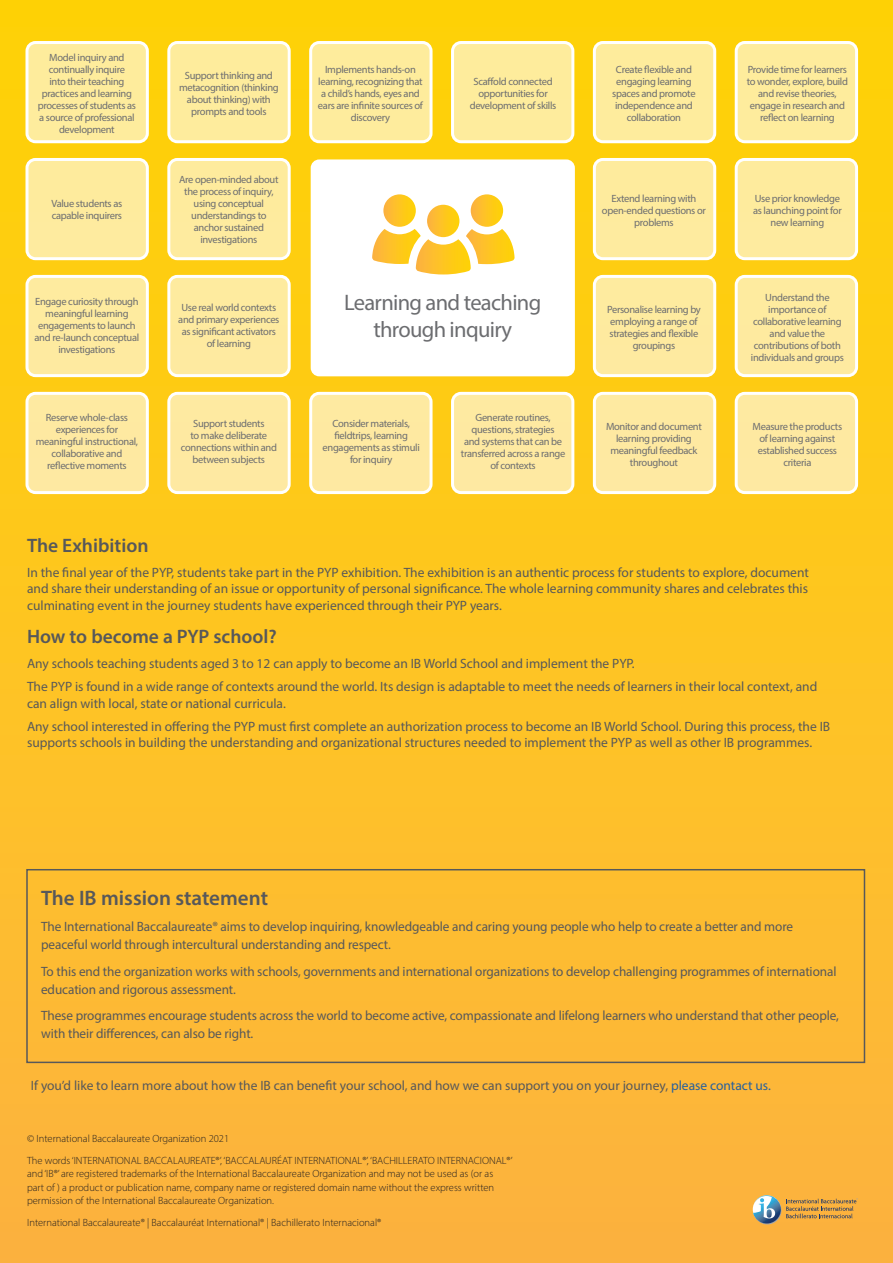
<style>
.page{position:relative;width:893px;height:1263px;background:#fff}
.page>*{position:absolute;margin:0;border:0;box-sizing:border-box;transform-origin:0 0}
.t1{font:22.5px/27px "Myriad Pro";letter-spacing:-.03em;color:#6c6d70;text-align:center}
.t2{font:600 21px "Myriad Pro";color:#57585a}
.t3{font:600 19.5px "Myriad Pro";color:#57585a}
.t4{font:13.5px/18px "Myriad Pro";letter-spacing:-.005em;color:#57585a}
.t5{font:10.5px/12px "Myriad Pro";letter-spacing:-.03em;color:#6c6d70;text-align:center}
.t6{font:300 10.5px/13.5px "Myriad Pro";color:#231f20}
.s1{color:#27609d}
</style>
<div class="page">
<div style="left:0;top:0;width:893px;height:1263px;background:linear-gradient(to bottom,#ffd506,#fcb33f)"></div>
<div style="left:736px;top:43px;width:120px;height:99px;background:#feec9c;border-radius:9px"></div>
<div style="left:736px;top:159px;width:120px;height:100px;background:#feeb9d;border-radius:9px"></div>
<div style="left:736px;top:276px;width:120px;height:100px;background:#feea9f;border-radius:9px"></div>
<div style="left:27px;top:43px;width:120px;height:99px;background:#feec9c;border-radius:9px"></div>
<div style="left:169px;top:43px;width:120px;height:99px;background:#feec9c;border-radius:9px"></div>
<div style="left:311px;top:43px;width:120px;height:99px;background:#feec9c;border-radius:9px"></div>
<div style="left:452px;top:43px;width:121px;height:99px;background:#feec9c;border-radius:9px"></div>
<div style="left:594px;top:43px;width:121px;height:99px;background:#feec9c;border-radius:9px"></div>
<div style="left:27px;top:159px;width:120px;height:100px;background:#feeb9d;border-radius:9px"></div>
<div style="left:169px;top:159px;width:120px;height:100px;background:#feeb9d;border-radius:9px"></div>
<div style="left:594px;top:159px;width:121px;height:100px;background:#feeb9d;border-radius:9px"></div>
<div style="left:27px;top:276px;width:120px;height:100px;background:#feea9f;border-radius:9px"></div>
<div style="left:169px;top:276px;width:120px;height:100px;background:#feea9f;border-radius:9px"></div>
<div style="left:594px;top:276px;width:121px;height:100px;background:#feea9f;border-radius:9px"></div>
<div style="left:27px;top:393px;width:120px;height:100px;background:#fee9a1;border-radius:9px"></div>
<div style="left:169px;top:393px;width:120px;height:100px;background:#fee9a1;border-radius:9px"></div>
<div style="left:311px;top:393px;width:120px;height:100px;background:#fee9a1;border-radius:9px"></div>
<div style="left:452px;top:393px;width:121px;height:100px;background:#fee9a1;border-radius:9px"></div>
<div style="left:594px;top:393px;width:121px;height:100px;background:#fee9a1;border-radius:9px"></div>
<div style="left:736px;top:393px;width:120px;height:100px;background:#fee9a1;border-radius:9px"></div>
<svg style="left:753px;top:1195px;width:105px;height:29px;background:#cca45f"></svg>
<div style="left:26px;top:869px;width:839px;height:194px;border:2px solid #57585a"></div>
<div style="left:735px;top:41px;width:123px;height:102px;border:3px solid #fff;border-radius:9px"></div>
<div style="left:735px;top:158px;width:123px;height:102px;border:3px solid #fff;border-radius:9px"></div>
<div style="left:735px;top:275px;width:123px;height:102px;border:3px solid #fff;border-radius:9px"></div>
<div style="left:26px;top:41px;width:123px;height:102px;border:3px solid #fff;border-radius:9px"></div>
<div style="left:167px;top:41px;width:124px;height:102px;border:3px solid #fff;border-radius:9px"></div>
<div style="left:309px;top:41px;width:124px;height:102px;border:3px solid #fff;border-radius:9px"></div>
<div style="left:451px;top:41px;width:123px;height:102px;border:3px solid #fff;border-radius:9px"></div>
<div style="left:593px;top:41px;width:123px;height:102px;border:3px solid #fff;border-radius:9px"></div>
<div style="left:26px;top:158px;width:123px;height:102px;border:3px solid #fff;border-radius:9px"></div>
<div style="left:167px;top:158px;width:124px;height:102px;border:3px solid #fff;border-radius:9px"></div>
<div style="left:593px;top:158px;width:123px;height:102px;border:3px solid #fff;border-radius:9px"></div>
<div style="left:26px;top:275px;width:123px;height:102px;border:3px solid #fff;border-radius:9px"></div>
<div style="left:167px;top:275px;width:124px;height:102px;border:3px solid #fff;border-radius:9px"></div>
<div style="left:593px;top:275px;width:123px;height:102px;border:3px solid #fff;border-radius:9px"></div>
<div style="left:26px;top:392px;width:123px;height:102px;border:3px solid #fff;border-radius:9px"></div>
<div style="left:167px;top:392px;width:124px;height:102px;border:3px solid #fff;border-radius:9px"></div>
<div style="left:309px;top:392px;width:124px;height:102px;border:3px solid #fff;border-radius:9px"></div>
<div style="left:451px;top:392px;width:123px;height:102px;border:3px solid #fff;border-radius:9px"></div>
<div style="left:593px;top:392px;width:123px;height:102px;border:3px solid #fff;border-radius:9px"></div>
<div style="left:735px;top:392px;width:123px;height:102px;border:3px solid #fff;border-radius:9px"></div>
<div style="left:311px;top:159px;width:264px;height:217px;background:#fff;border-radius:9px"></div>
<svg style="left:471px;top:194px;width:32px;height:33px"></svg>
<svg style="left:383px;top:194px;width:33px;height:33px"></svg>
<svg style="left:372px;top:229px;width:143px;height:45px"></svg>
<div style="left:427px;top:205px;width:32px;height:32px;background:linear-gradient(to right,#fdb546,#fed205);border-radius:16px"></div>
<p class="t5" style="left:38px;top:51px;width:100px">Model inquiry and continually inquire<br>into their teaching practices and learning processes of students as a source of professional development</p>
<p class="t5" style="left:52px;top:197px;width:72px;text-align:left">Value students as capable inquirers</p>
<p class="t5" style="left:179px;top:69px;width:101px">Support thinking and metacognition (thinking about thinking) with prompts and tools</p>
<p class="t5" style="left:318px;top:63px;width:106px">Implements hands-on learning, recognizing that a child’s hands, eyes and ears are infinite sources of discovery</p>
<p class="t5" style="left:470px;top:75px;width:88px">Scaffold connected opportunities for development of skills</p>
<p class="t5" style="left:179px;top:173px;width:101px">Are open-minded about the process of inquiry, using conceptual understandings to anchor sustained investigations</p>
<p class="t5" style="left:35px;top:295px;width:106px">Engage curiosity through meaningful learning engagements to launch and re-launch conceptual investigations</p>
<p class="t5" style="left:178px;top:301px;width:103px">Use real world contexts and primary experiences as significant activators of learning</p>
<p class="t5" style="left:36px;top:411px;width:104px">Reserve whole-class experiences for meaningful instructional, collaborative and reflective moments</p>
<p class="t5" style="left:181px;top:417px;width:98px">Support students<br>to make deliberate connections within and between subjects</p>
<h1 class="t1" style="left:344px;top:289px;width:199px">Learning and teaching through inquiry</h1>
<p class="t5" style="left:323px;top:417px;width:99px">Consider materials, fieldtrips, learning engagements as stimuli for inquiry</p>
<p class="t5" style="left:461px;top:411px;width:106px">Generate routines, questions, strategies<br>and systems that can be transferred across a range of contexts</p>
<p class="t5" style="left:612px;top:63px;width:85px">Create flexible and engaging learning spaces and promote independence and collaboration</p>
<p class="t5" style="left:747px;top:63px;width:103px">Provide time for learners to wonder, explore, build and revise theories, engage in research and reflect on learning</p>
<p class="t5" style="left:602px;top:192px;width:105px">Extend learning with open-ended questions or problems</p>
<p class="t5" style="left:753px;top:192px;width:90px">Use prior knowledge as launching point for new learning</p>
<p class="t5" style="left:607px;top:303px;width:95px">Personalise learning by employing a range of strategies and flexible groupings</p>
<p class="t5" style="left:751px;top:291px;width:95px">Understand the importance of collaborative learning and value the contributions of both individuals and groups</p>
<p class="t5" style="left:606px;top:420px;width:97px">Monitor and document learning providing meaningful feedback throughout</p>
<p class="t5" style="left:753px;top:420px;width:91px">Measure the products of learning against established success criteria</p>
<h3 class="t3" style="left:27px;top:533px;width:123px">The Exhibition</h3>
<p class="t4" style="left:27px;top:564px;width:783px;line-height:16.5px;text-align:justify">In the final year of the PYP, students take part in the PYP exhibition. The exhibition is an authentic process for students to explore, document and share their understanding of an issue or opportunity of personal significance. The whole learning community shares and celebrates this culminating event in the journey students have experienced through their PYP years.</p>
<h3 class="t3" style="left:27px;top:624px;width:251px">How to become a PYP school?</h3>
<p class="t4" style="left:27px;top:652px;width:792px;line-height:23px">Any schools teaching students aged 3 to 12 can apply to become an IB World School and implement the PYP.<br>The PYP is found in a wide range of contexts around the world. Its design is adaptable to meet the needs of learners in their local context, and</p>
<p class="t4" style="left:27px;top:691px;width:805px;line-height:23px">can align with local, state or national curricula.<br>Any school interested in offering the PYP must first complete an authorization process to become an IB World School. During this process, the IB</p>
<p class="t4" style="left:27px;top:733px;width:787px">supports schools in building the understanding and organizational structures needed to implement the PYP as well as other IB programmes.</p>
<h2 class="t2" style="left:41px;top:884px;width:228px">The IB mission statement</h2>
<p class="t4" style="left:41px;top:918px;width:753px">The International Baccalaureate® aims to develop inquiring, knowledgeable and caring young people who help to create a better and more peaceful world through intercultural understanding and respect.</p>
<p class="t4" style="left:41px;top:962px;width:797px">To this end the organization works with schools, governments and international organizations to develop challenging programmes of international education and rigorous assessment.</p>
<p class="t4" style="left:41px;top:1007px;width:799px">These programmes encourage students across the world to become active, compassionate and lifelong learners who understand that other people, with their differences, can also be right.</p>
<p class="t4" style="left:31px;top:1076px;width:742px">If you’d like to learn more about how the IB can benefit your school, and how we can support you on your journey, <span class="s1">please contact us.</span></p>
<p class="t6" style="left:27px;top:1127px;width:487px;line-height:22px">© International Baccalaureate Organization 2021<br>The words ‘INTERNATIONAL BACCALAUREATE®’, ‘BACCALAURÉAT INTERNATIONAL®’, ‘BACHILLERATO INTERNACIONAL®’</p>
<p class="t6" style="left:27px;top:1167px;width:469px;text-align:justify">and ‘IB®’ are registered trademarks of the International Baccalaureate Organization and may not be used as (or as part of ) a product or publication name, company name or registered domain name without the express written permission of the International Baccalaureate Organization.</p>
<p class="t6" style="left:27px;top:1216px;width:356px">International Baccalaureate® | Baccalauréat International® | Bachillerato Internacional®</p>
</div>
